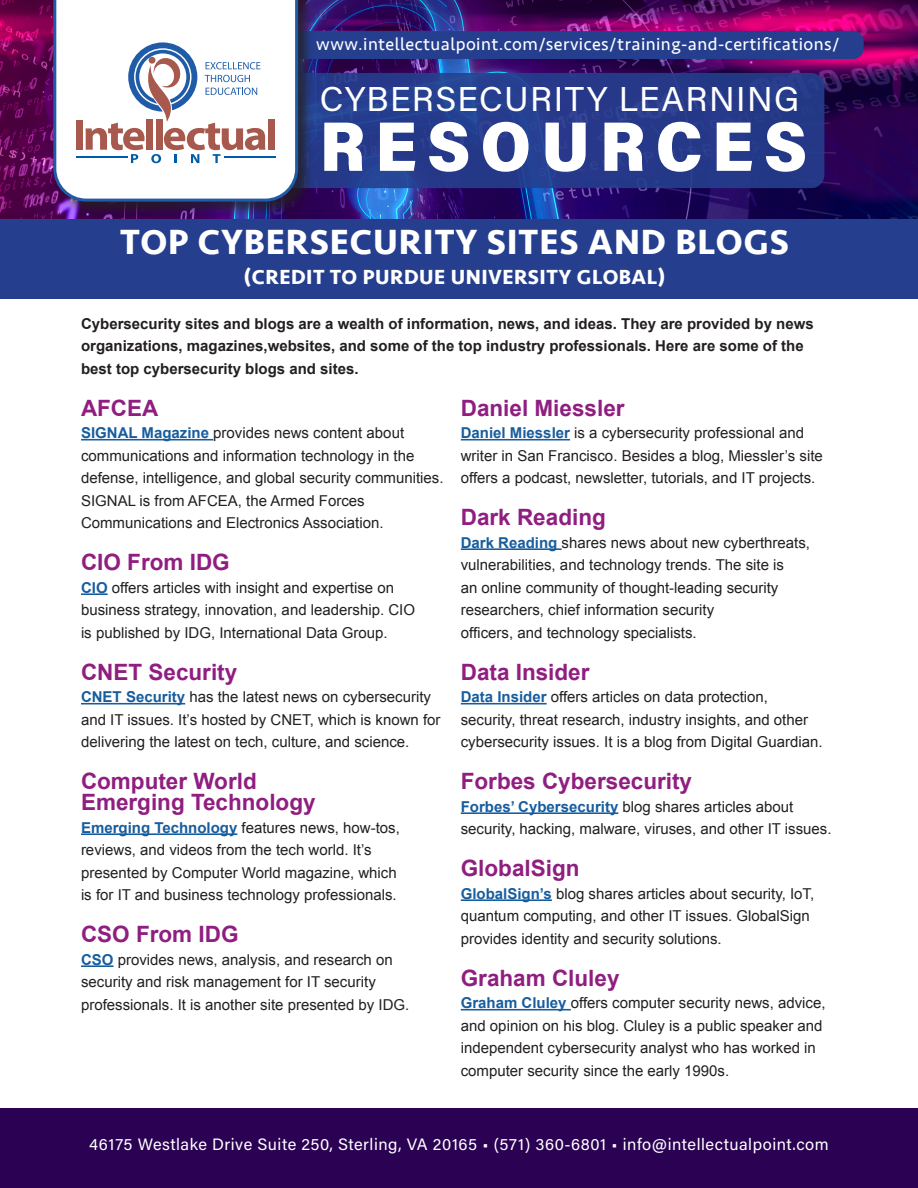
<style>
.page{position:relative;width:918px;height:1188px;background:#fff}
.page>*{position:absolute;margin:0;border:0;box-sizing:border-box;transform-origin:0 0}
.t1{font:70.5px "Acumin Variable Concept";letter-spacing:.14em;color:#fff}
.t2{font:700 36px "Seravek";letter-spacing:.025em;color:#fff}
.t3{font:34.5px "Acumin Variable Concept";letter-spacing:.04em;color:#fff}
.t4{font:700 22.5px/21px "Arial";color:#901e80}
.t5{font:700 21px "Seravek";letter-spacing:.025em;color:#fff}
.t6{font:18px "Seravek";letter-spacing:.025em;color:#fff}
.t7{font:16.5px "Acumin Variable Concept";letter-spacing:.03em;color:#fff}
.t8{font:15px/22.5px "Arial";color:#231f20}
.t9{font:700 15px/22.5px "Arial";color:#231f20}
.s1{font-weight:700;color:#175d9e}
</style>
<div class="page">
<div style="left:0;top:1109px;width:918px;height:79px;background:#2b0153"></div>
<img style="left:0;top:0;width:918px;height:219px">
<div style="left:243px;top:73px;width:581px;height:115px;background:linear-gradient(to bottom,#273c8c,#253a8a);border-radius:13px"></div>
<div style="left:275px;top:31px;width:589px;height:28px;background:#253f8e;border-radius:10px"></div>
<div style="left:53px;top:0;width:261px;height:217px;background:#231f20;opacity:.75"></div>
<svg style="left:52px;top:0;width:248px;height:203px"></svg>
<hr style="left:76px;top:157px;width:51px;height:1px;background:#005ca7">
<div style="left:76px;top:120px;width:7px;height:30px;background:#a7594e"></div>
<div style="left:268px;top:119px;width:7px;height:31px;background:#a7594e"></div>
<hr style="left:224px;top:157px;width:51px;height:1px;background:#005ca7">
<svg style="left:86px;top:42px;width:179px;height:121px"></svg>
<div style="left:0;top:219px;width:918px;height:79px;background:#253f8e"></div>
<hr style="left:81px;top:439px;width:132px;height:1px;background:#175d9e">
<hr style="left:81px;top:593px;width:27px;height:2px;background:#175d9e">
<hr style="left:81px;top:703px;width:104px;height:1px;background:#175d9e">
<hr style="left:81px;top:833px;width:156px;height:2px;background:#175d9e">
<hr style="left:81px;top:965px;width:33px;height:2px;background:#175d9e">
<hr style="left:461px;top:439px;width:109px;height:1px;background:#175d9e">
<hr style="left:461px;top:548px;width:101px;height:2px;background:#175d9e">
<hr style="left:461px;top:703px;width:86px;height:1px;background:#175d9e">
<hr style="left:461px;top:812px;width:157px;height:2px;background:#175d9e">
<hr style="left:461px;top:899px;width:91px;height:2px;background:#175d9e">
<hr style="left:461px;top:1009px;width:110px;height:1px;background:#175d9e">
<p class="t6" style="left:316px;top:30px;width:525px">www.intellectualpoint.com/services/training-and-certifications/</p>
<h3 class="t3" style="left:320px;top:75px;width:481px">CYBERSECURITY LEARNING</h3>
<h1 class="t1" style="left:320px;top:98px;width:489px">RESOURCES</h1>
<p class="t2" style="left:120px;top:213px;width:670px">TOP CYBERSECURITY SITES AND BLOGS</p>
<p class="t5" style="left:243px;top:260px;width:424px">(CREDIT TO PURDUE UNIVERSITY GLOBAL)</p>
<p class="t9" style="left:81px;top:313px;width:734px">Cybersecurity sites and blogs are a wealth of information, news, and ideas. They are provided by news organizations, magazines,websites, and some of the top industry professionals. Here are some of the best top cybersecurity blogs and sites.</p>
<p class="t4" style="left:81px;top:398px;width:79px">AFCEA</p>
<p class="t8" style="left:81px;top:422px;width:364px"><span class="s1">SIGNAL Magazine</span> provides news content about communications and information technology in the defense, intelligence, and global security communities.<br>SIGNAL is from AFCEA, the Armed Forces</p>
<p class="t8" style="left:81px;top:512px;width:304px">Communications and Electronics Association.</p>
<p class="t4" style="left:81px;top:552px;width:150px">CIO From IDG</p>
<p class="t8" style="left:81px;top:576px;width:336px"><span class="s1">CIO</span> offers articles with insight and expertise on business strategy, innovation, and leadership. CIO is published by IDG, International Data Group.</p>
<p class="t4" style="left:81px;top:662px;width:158px">CNET Security</p>
<p class="t8" style="left:81px;top:686px;width:361px"><span class="s1">CNET Security</span> has the latest news on cybersecurity and IT issues. It’s hosted by CNET, which is known for delivering the latest on tech, culture, and science.</p>
<p class="t4" style="left:81px;top:771px;width:236px">Computer World<br>Emerging Technology</p>
<p class="t8" style="left:81px;top:816px;width:320px"><span class="s1">Emerging Technology</span> features news, how-tos, reviews, and videos from the tech world. It’s presented by Computer World magazine, which is for IT and business technology professionals.</p>
<p class="t4" style="left:81px;top:924px;width:159px">CSO From IDG</p>
<p class="t8" style="left:81px;top:948px;width:330px"><span class="s1">CSO</span> provides news, analysis, and research on security and risk management for IT security professionals. It is another site presented by IDG.</p>
<p class="t4" style="left:461px;top:398px;width:165px">Daniel Miessler</p>
<p class="t8" style="left:461px;top:422px;width:364px"><span class="s1">Daniel Miessler</span> is a cybersecurity professional and writer in San Francisco. Besides a blog, Miessler’s site offers a podcast, newsletter, tutorials, and IT projects.</p>
<p class="t4" style="left:461px;top:507px;width:147px">Dark Reading</p>
<p class="t8" style="left:461px;top:531px;width:351px"><span class="s1">Dark Reading</span> shares news about new cyberthreats, vulnerabilities, and technology trends. The site is<br>an online community of thought-leading security researchers, chief information security</p>
<p class="t8" style="left:461px;top:621px;width:237px">officers, and technology specialists.</p>
<p class="t4" style="left:461px;top:662px;width:130px">Data Insider</p>
<p class="t8" style="left:461px;top:686px;width:363px"><span class="s1">Data Insider</span> offers articles on data protection, security, threat research, industry insights, and other cybersecurity issues. It is a blog from Digital Guardian.</p>
<p class="t4" style="left:461px;top:771px;width:233px">Forbes Cybersecurity</p>
<p class="t8" style="left:461px;top:795px;width:372px"><span class="s1">Forbes’ Cybersecurity</span> blog shares articles about security, hacking, malware, viruses, and other IT issues.</p>
<p class="t4" style="left:461px;top:858px;width:120px">GlobalSign</p>
<p class="t8" style="left:461px;top:882px;width:355px"><span class="s1">GlobalSign’s</span> blog shares articles about security, IoT, quantum computing, and other IT issues. GlobalSign provides identity and security solutions.</p>
<p class="t4" style="left:461px;top:968px;width:160px">Graham Cluley</p>
<p class="t8" style="left:461px;top:992px;width:366px"><span class="s1">Graham Cluley</span> offers computer security news, advice, and opinion on his blog. Cluley is a public speaker and independent cybersecurity analyst who has worked in computer security since the early 1990s.</p>
<p class="t7" style="left:89px;top:1133px;width:741px">46175 Westlake Drive Suite 250, Sterling, VA 20165 • (571) 360-6801 • info@intellectualpoint.com</p>
</div>
